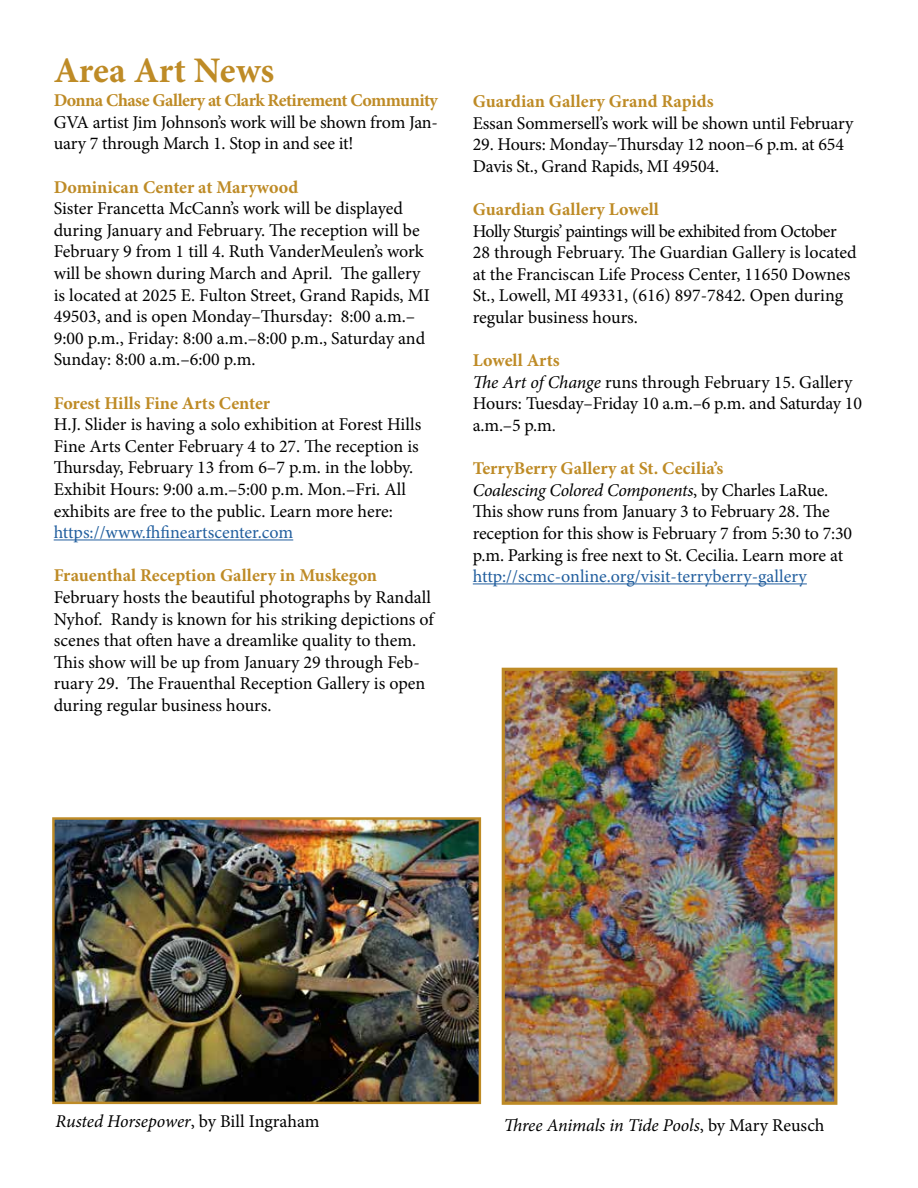
<style>
.page{position:relative;width:918px;height:1188px;background:#fff}
.page>*{position:absolute;margin:0;border:0;box-sizing:border-box;transform-origin:0 0}
.t1{font:700 36px "Minion Pro";letter-spacing:-.005em;color:#be8b26}
.t2{font:18px/21.6px "Minion Pro";letter-spacing:-.005em;color:#000}
.t3{font:700 18px "Minion Pro";letter-spacing:-.005em;color:#be8b26}
.t4{font:18px "Minion Pro";color:#215e9e}
.t5{font:italic 18px "Minion Pro";letter-spacing:-.01em;color:#000}
.t6{font:700 18px "Minion Pro";letter-spacing:-.03em;color:#be8b26}
.s1{font-weight:700;color:#be8b26}
.s2{font-style:italic}
.s3{font-style:normal}
</style>
<div class="page">
<hr style="left:54px;top:540px;width:239px;height:1px;background:#215e9e">
<hr style="left:473px;top:583px;width:334px;height:1px;background:#215e9e">
<img style="left:506px;top:672px;width:327px;height:429px">
<div style="left:502px;top:668px;width:335px;height:437px;border:3px solid #be8b26"></div>
<img style="left:55px;top:820px;width:423px;height:281px">
<div style="left:52px;top:817px;width:429px;height:287px;border:2px solid #be8b26"></div>
<h1 class="t1" style="left:54px;top:45px;width:222px">Area Art News</h1>
<p class="t6" style="left:54px;top:88px;width:386px">Donna Chase Gallery at Clark Retirement Community</p>
<p class="t2" style="left:54px;top:111px;width:386px">GVA artist Jim Johnson’s work will be shown from Jan&shy;uary 7 through March 1. Stop in and see it!</p>
<p class="t3" style="left:54px;top:174px;width:246px">Dominican Center at Marywood</p>
<p class="t2" style="left:54px;top:198px;width:378px">Sister Francetta McCann’s work will be displayed during January and February. The reception will be February 9 from 1 till 4. Ruth VanderMeulen’s work will be shown during March and April. The gallery is located at 2025 E. Fulton Street, Grand Rapids, MI 49503, and is open Monday–Thursday: 8:00 a.m.– 9:00 p.m., Friday: 8:00 a.m.–8:00 p.m., Saturday and Sunday: 8:00 a.m.–6:00 p.m.</p>
<p class="t3" style="left:54px;top:390px;width:218px">Forest Hills Fine Arts Center</p>
<p class="t2" style="left:54px;top:414px;width:369px">H.J. Slider is having a solo exhibition at Forest Hills Fine Arts Center February 4 to 27. The reception is Thursday, February 13 from 6–7 p.m. in the lobby.<br>Exhibit Hours: 9:00 a.m.–5:00 p.m. Mon.–Fri. All exhibits are free to the public. Learn more here:</p>
<p class="t4" style="left:54px;top:520px;width:241px">https://www.fhfineartscenter.com</p>
<p class="t3" style="left:54px;top:563px;width:325px">Frauenthal Reception Gallery in Muskegon</p>
<p class="t2" style="left:54px;top:587px;width:382px">February hosts the beautiful photographs by Randall Nyhof. Randy is known for his striking depictions of scenes that often have a dreamlike quality to them.<br>This show will be up from January 29 through Feb&shy;ruary 29. The Frauenthal Reception Gallery is open during regular business hours.</p>
<p class="t3" style="left:473px;top:88px;width:242px">Guardian Gallery Grand Rapids</p>
<p class="t2" style="left:473px;top:112px;width:382px">Essan Sommersell’s work will be shown until February</p>
<p class="t2" style="left:473px;top:134px;width:373px">29. Hours: Monday–Thursday 12 noon–6 p.m. at 654<br>Davis St., Grand Rapids, MI 49504.</p>
<p class="t3" style="left:473px;top:196px;width:188px">Guardian Gallery Lowell</p>
<p class="t2" style="left:473px;top:220px;width:385px">Holly Sturgis’ paintings will be exhibited from October 28 through February. The Guardian Gallery is located at the Franciscan Life Process Center, 11650 Downes St., Lowell, MI 49331, (616) 897-7842. Open during regular business hours.</p>
<p class="t2" style="left:473px;top:350px;width:391px"><span class="s1">Lowell Arts<br></span><span class="s2">The Art of Change</span> runs through February 15. Gallery<br>Hours: Tuesday–Friday 10 a.m.–6 p.m. and Saturday 10 a.m.–5 p.m.</p>
<p class="t2" style="left:473px;top:458px;width:381px"><span class="s1">TerryBerry Gallery at St. Cecilia’s<br></span><span class="s2">Coalescing Colored Components</span>, by Charles LaRue.<br>This show runs from January 3 to February 28. The reception for this show is February 7 from 5:30 to 7:30 p.m. Parking is free next to St. Cecilia. Learn more at</p>
<p class="t4" style="left:473px;top:564px;width:336px">http://scmc-online.org/visit-terryberry-gallery</p>
<p class="t5" style="left:56px;top:1109px;width:266px">Rusted Horsepower<span class="s3">, by Bill Ingraham</span></p>
<p class="t5" style="left:504px;top:1113px;width:322px">Three Animals in Tide Pools<span class="s3">, by Mary Reusch</span></p>
</div>
